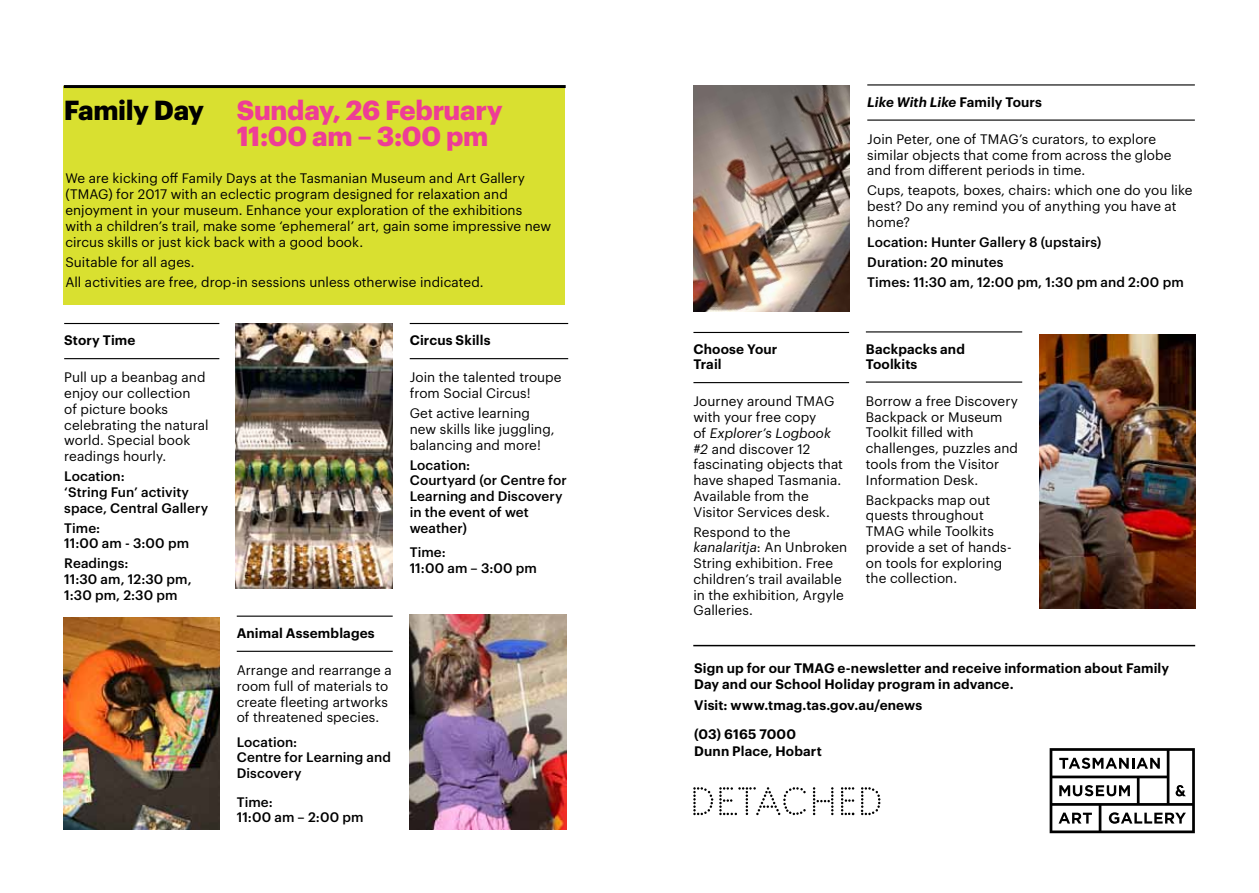
<style>
.page{position:relative;width:1259px;height:893px;background:#fff}
.page>*{position:absolute;margin:0;border:0;box-sizing:border-box;transform-origin:0 0}
.t1{font:700 27px/26.2px "Graphik";letter-spacing:-.01em;color:#ee3d96}
.t2{font:13.5px/15.8px "Graphik";letter-spacing:.005em;color:#000}
.t3{font:500 13.5px/15.8px "Graphik";letter-spacing:.005em;color:#000}
.t4{font:600 13.5px/15px "Graphik";letter-spacing:.01em;color:#000}
.t5{font:italic 600 13.5px "Graphik";color:#000}
.s1{color:#000}
.s2{font-style:normal}
.s3{font-style:italic}
</style>
<div class="page">
<div style="left:64px;top:87px;width:501px;height:218px;background:#d9e030"></div>
<hr style="left:64px;top:85px;width:502px;height:3px;background:#000">
<svg style="left:1049px;top:748px;width:145px;height:85px"></svg>
<hr style="left:693px;top:645px;width:502px;height:1px;background:#000">
<svg style="left:693px;top:787px;width:20px;height:28px"></svg>
<svg style="left:813px;top:787px;width:20px;height:28px"></svg>
<svg style="left:841px;top:787px;width:13px;height:28px"></svg>
<svg style="left:861px;top:787px;width:19px;height:28px"></svg>
<svg style="left:719px;top:787px;width:86px;height:28px"></svg>
<img style="left:693px;top:85px;width:156px;height:226px">
<img style="left:410px;top:615px;width:156px;height:214px">
<img style="left:64px;top:617px;width:155px;height:212px">
<hr style="left:410px;top:323px;width:158px;height:1px;background:#000">
<hr style="left:410px;top:358px;width:158px;height:1px;background:#000">
<hr style="left:866px;top:331px;width:156px;height:1px;background:#000">
<hr style="left:866px;top:381px;width:156px;height:2px;background:#000">
<hr style="left:693px;top:332px;width:156px;height:1px;background:#000">
<hr style="left:693px;top:382px;width:156px;height:1px;background:#000">
<img style="left:236px;top:323px;width:157px;height:266px">
<hr style="left:64px;top:323px;width:155px;height:1px;background:#000">
<hr style="left:64px;top:358px;width:155px;height:1px;background:#000">
<hr style="left:237px;top:616px;width:156px;height:1px;background:#000">
<hr style="left:237px;top:651px;width:156px;height:1px;background:#000">
<hr style="left:867px;top:84px;width:327px;height:2px;background:#000">
<hr style="left:867px;top:120px;width:327px;height:1px;background:#000">
<img style="left:1039px;top:334px;width:156px;height:275px">
<h1 class="t1" style="left:237px;top:95px;width:268px;text-indent:-173px"><span class="s1">Family Day</span> Sunday, 26 February<br>11:00 am – 3:00 pm</h1>
<p class="t2" style="left:65px;top:170px;width:487px">We are kicking off Family Days at the Tasmanian Museum and Art Gallery (TMAG) for 2017 with an eclectic program designed for relaxation and enjoyment in your museum. Enhance your exploration of the exhibitions with a children’s trail, make some ‘ephemeral’ art, gain some impressive new circus skills or just kick back with a good book.</p>
<p class="t2" style="left:65px;top:251px;width:420px;line-height:20px">Suitable for all ages.<br>All activities are free, drop-in sessions unless otherwise indicated.</p>
<p class="t4" style="left:64px;top:332px;width:73px">Story Time</p>
<p class="t2" style="left:64px;top:368px;width:146px">Pull up a beanbag and enjoy our collection<br>of picture books celebrating the natural world. Special book readings hourly.</p>
<p class="t3" style="left:64px;top:467px;width:145px">Location:<br>‘String Fun’ activity space, Central Gallery</p>
<p class="t3" style="left:64px;top:519px;width:126px">Time:<br>11:00 am - 3:00 pm</p>
<p class="t3" style="left:64px;top:554px;width:129px">Readings:<br>11:30 am, 12:30 pm,<br>1:30 pm, 2:30 pm</p>
<p class="t4" style="left:410px;top:332px;width:82px">Circus Skills</p>
<p class="t2" style="left:410px;top:368px;width:153px">Join the talented troupe from Social Circus!</p>
<p class="t2" style="left:410px;top:404px;width:146px">Get active learning new skills like juggling, balancing and more!</p>
<p class="t3" style="left:410px;top:456px;width:158px">Location:<br>Courtyard (or Centre for<br>Learning and Discovery in the event of wet weather)</p>
<p class="t3" style="left:410px;top:543px;width:129px">Time:<br>11:00 am – 3:00 pm</p>
<p class="t4" style="left:237px;top:624px;width:139px">Animal Assemblages</p>
<p class="t2" style="left:237px;top:661px;width:156px">Arrange and rearrange a room full of materials to create fleeting artworks of threatened species.</p>
<p class="t3" style="left:237px;top:733px;width:156px">Location:<br>Centre for Learning and<br>Discovery</p>
<p class="t3" style="left:237px;top:793px;width:128px">Time:<br>11:00 am – 2:00 pm</p>
<p class="t5" style="left:867px;top:92px;width:176px">Like With Like <span class="s2">Family Tours</span></p>
<p class="t2" style="left:867px;top:130px;width:306px">Join Peter, one of TMAG’s curators, to explore similar objects that come from across the globe and from different periods in time.</p>
<p class="t2" style="left:867px;top:181px;width:326px">Cups, teapots, boxes, chairs: which one do you like best? Do any remind you of anything you have at home?</p>
<p class="t3" style="left:867px;top:231px;width:318px;line-height:20px">Location: Hunter Gallery 8 (upstairs)<br>Duration: 20 minutes<br>Times: 11:30 am, 12:00 pm, 1:30 pm and 2:00 pm</p>
<p class="t4" style="left:693px;top:341px;width:85px">Choose Your<br>Trail</p>
<p class="t2" style="left:693px;top:392px;width:151px">Journey around TMAG with your free copy<br>of <span class="s3">Explorer’s Logbook #2</span> and discover 12 fascinating objects that have shaped Tasmania.<br>Available from the<br>Visitor Services desk.</p>
<p class="t2" style="left:693px;top:523px;width:155px">Respond to the <span class="s3">kanalaritja</span>: An Unbroken<br>String exhibition. Free children’s trail available in the exhibition, Argyle<br>Galleries.</p>
<p class="t4" style="left:866px;top:340px;width:101px">Backpacks and<br>Toolkits</p>
<p class="t2" style="left:866px;top:392px;width:154px">Borrow a free Discovery<br>Backpack or Museum<br>Toolkit filled with challenges, puzzles and tools from the Visitor<br>Information Desk.</p>
<p class="t2" style="left:866px;top:491px;width:147px">Backpacks map out quests throughout<br>TMAG while Toolkits provide a set of hands&shy;on tools for exploring the collection.</p>
<p class="t4" style="left:694px;top:658px;width:476px;line-height:16.5px">Sign up for our TMAG e-newsletter and receive information about Family<br>Day and our School Holiday program in advance.</p>
<p class="t4" style="left:694px;top:689px;width:229px;line-height:29.2px">Visit: www.tmag.tas.gov.au/enews (03) 6165 7000</p>
<p class="t4" style="left:694px;top:742px;width:129px">Dunn Place, Hobart</p>
</div>
